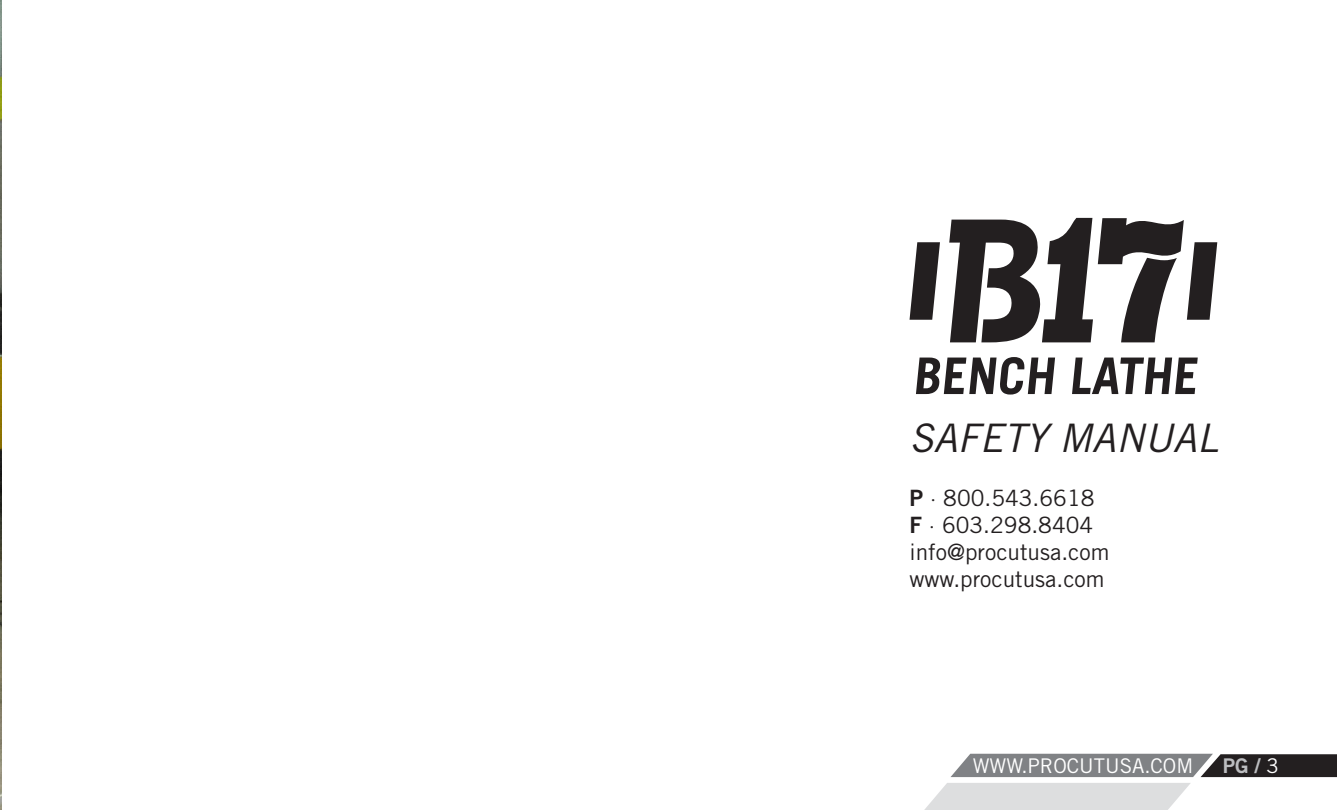
<style>
.page{position:relative;width:1337px;height:810px;background:#fff}
.page>*{position:absolute;margin:0;border:0;box-sizing:border-box;transform-origin:0 0}
.t1{font:italic 39.38px "Trade Gothic";color:#231f20}
.t2{font:22.5px "Trade Gothic";color:#231f20}
.t3{font:20.25px "Trade Gothic";color:#fff}
.t4{font:20.25px "Trade Gothic Bold Two";color:#bcbdc0}
.s1{font-family:"Trade Gothic Bold Two"}
.s2{font-weight:300}
.s3{font-family:"Trade Gothic";color:#fff}
</style>
<div class="page">
<img style="left:0;top:0;width:1px;height:810px">
<svg style="left:950px;top:754px;width:386px;height:23px;background:#68686a"></svg>
<svg style="left:924px;top:783px;width:266px;height:27px;background:#dfe0e1"></svg>
<svg style="left:909px;top:242px;width:31px;height:78px"></svg>
<svg style="left:949px;top:217px;width:268px;height:125px"></svg>
<svg style="left:916px;top:357px;width:139px;height:38px"></svg>
<svg style="left:1072px;top:358px;width:125px;height:36px"></svg>
<p class="t1" style="left:909px;top:414px;width:311px">SAFETY MANUAL</p>
<p class="t2" style="left:909px;top:485px;width:186px"><span class="s1">P</span> <span class="s2">·</span> 800.543.6618</p>
<p class="t2" style="left:909px;top:512px;width:185px"><span class="s1">F</span> <span class="s2">·</span> 603.298.8404</p>
<p class="t2" style="left:909px;top:539px;width:201px">info@procutusa.com</p>
<p class="t2" style="left:909px;top:566px;width:197px">www.procutusa.com</p>
<p class="t3" style="left:972px;top:753px;width:222px">WWW.PROCUTUSA.COM</p>
<p class="t4" style="left:1222px;top:753px;width:58px">PG / <span class="s3">3</span></p>
</div>
